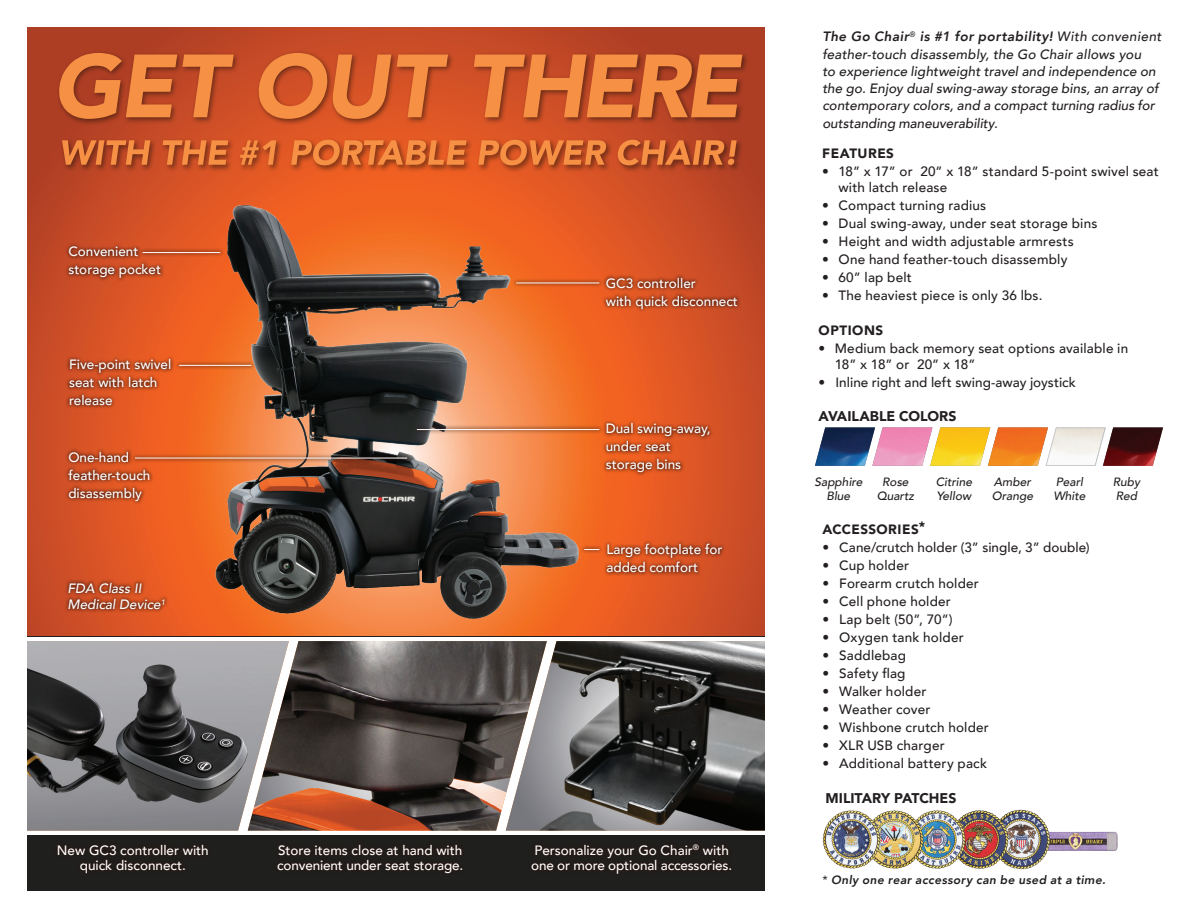
<style>
.page{position:relative;width:1188px;height:918px;background:#fff}
.page>*{position:absolute;margin:0;border:0;box-sizing:border-box;transform-origin:0 0}
.t1{font:900 14.1px "Avenir";letter-spacing:-.005em;color:#231f20}
.t2{font:500 13.5px/16.2px "Avenir";letter-spacing:.015em;color:#231f20}
.t3{font:500 13.5px/18px "Avenir";color:#fff}
.t4{font:italic 500 13.5px/17.2px "Avenir";letter-spacing:.005em;color:#231f20}
.t5{font:900 13.5px "Avenir";letter-spacing:.035em;color:#231f20}
.t6{font:italic 500 13.5px/16.5px "Avenir";color:#fff}
.t7{font:italic 500 12px/14.2px "Avenir";color:#231f20}
.t8{font:italic 800 12px "Avenir";letter-spacing:.03em;color:#231f20}
.s1{font-weight:800}
.s2{font-weight:400;font-style:normal}
</style>
<div class="page">
<svg style="left:27px;top:27px;width:738px;height:610px;background:#d05025"></svg>
<div style="left:27px;top:637px;width:738px;height:254px;background:#1f1f1e"></div>
<img style="left:195px;top:181px;width:405px;height:451px">
<div style="left:27px;top:637px;width:738px;height:198px;background:#fff"></div>
<img style="left:27px;top:641px;width:221px;height:190px">
<img style="left:248px;top:641px;width:258px;height:190px">
<img style="left:506px;top:641px;width:259px;height:190px">
<div style="left:65px;top:355px;width:110px;height:55px;background:#2e120b;opacity:.75"></div>
<div style="left:413px;top:425px;width:191px;height:9px;background:#2e120b;opacity:.75"></div>
<hr style="left:417px;top:429px;width:182px;height:1px;background:#fff">
<div style="left:580px;top:545px;width:24px;height:9px;background:#2e120b;opacity:.75"></div>
<svg style="left:584px;top:549px;width:15px;height:1px"></svg>
<div style="left:131px;top:453px;width:281px;height:10px;background:#2e120b;opacity:.75"></div>
<hr style="left:135px;top:458px;width:272px;height:1px;background:#fff">
<div style="left:175px;top:360px;width:81px;height:10px;background:#2e120b;opacity:.75"></div>
<hr style="left:179px;top:365px;width:72px;height:1px;background:#fff">
<div style="left:512px;top:278px;width:92px;height:10px;background:#2e120b;opacity:.75"></div>
<hr style="left:516px;top:283px;width:83px;height:1px;background:#fff">
<div style="left:64px;top:448px;width:90px;height:57px;background:#2e120b;opacity:.75"></div>
<div style="left:602px;top:273px;width:140px;height:40px;background:#2e120b;opacity:.75"></div>
<div style="left:602px;top:419px;width:112px;height:58px;background:#2e120b;opacity:.75"></div>
<div style="left:65px;top:243px;width:100px;height:40px;background:#2e120b;opacity:.75"></div>
<div style="left:603px;top:540px;width:123px;height:37px;background:#2e120b;opacity:.75"></div>
<div style="left:138px;top:248px;width:87px;height:9px;background:#2e120b;opacity:.75"></div>
<hr style="left:143px;top:252px;width:77px;height:1px;background:#fff">
<svg style="left:815px;top:427px;width:288px;height:39px"></svg>
<img style="left:1103px;top:427px;width:60px;height:39px">
<img style="left:822px;top:809px;width:296px;height:61px">
<div style="left:57px;top:50px;width:692px;height:77px;background:#2f170b;opacity:.6"></div>
<svg style="left:59px;top:53px;width:683px;height:66px;background:#d46732"></svg>
<div style="left:60px;top:137px;width:684px;height:36px;background:#2f170b;opacity:.6"></div>
<svg style="left:62px;top:140px;width:675px;height:25px;background:#d1672f"></svg>
<div style="left:64px;top:578px;width:105px;height:36px;background:#2e120b;opacity:.75"></div>
<div style="left:527px;top:840px;width:209px;height:38px;background:#211c1a"></div>
<div style="left:273px;top:840px;width:194px;height:37px;background:#211c1a"></div>
<p class="t3" style="left:68px;top:242px;width:94px">Convenient storage pocket</p>
<p class="t3" style="left:69px;top:355px;width:104px">Five-point swivel seat with latch release</p>
<p class="t3" style="left:68px;top:448px;width:84px">One-hand feather-touch disassembly</p>
<p class="t6" style="left:68px;top:580px;width:99px">FDA Class II<br>Medical Device<sup>1</sup></p>
<p class="t3" style="left:606px;top:274px;width:134px">GC3 controller<br>with quick disconnect</p>
<p class="t3" style="left:606px;top:419px;width:106px">Dual swing-away, under seat storage bins</p>
<p class="t3" style="left:606px;top:540px;width:118px">Large footplate for added comfort</p>
<p class="t3" style="left:57px;top:842px;width:154px;line-height:15px;text-align:center">New GC3 controller with quick disconnect.</p>
<p class="t3" style="left:277px;top:842px;width:188px;line-height:15px">Store items close at hand with convenient under seat storage.</p>
<p class="t3" style="left:531px;top:842px;width:202px;line-height:15px">Personalize your Go Chair<sup>®</sup> with one or more optional accessories.</p>
<p class="t4" style="left:822px;top:28px;width:341px"><span class="s1">The Go Chair</span><sup>®</sup> <span class="s1">is #1 for portability!</span> With convenient feather-touch disassembly, the Go Chair allows you<br>to experience lightweight travel and independence on the go. Enjoy dual swing-away storage bins, an array of contemporary colors, and a compact turning radius for outstanding maneuverability.</p>
<p class="t5" style="left:822px;top:141px;width:73px">FEATURES</p>
<p class="t2" style="left:838px;top:162px;width:322px;text-indent:-16px">• 18” x 17” or 20” x 18” standard 5-point swivel seat with latch release</p>
<p class="t2" style="left:822px;top:196px;width:165px">• Compact turning radius</p>
<p class="t2" style="left:822px;top:214px;width:277px">• Dual swing-away, under seat storage bins</p>
<p class="t2" style="left:822px;top:232px;width:253px">• Height and width adjustable armrests</p>
<p class="t2" style="left:822px;top:250px;width:247px">• One hand feather-touch disassembly</p>
<p class="t2" style="left:822px;top:269px;width:91px">• 60” lap belt</p>
<p class="t2" style="left:822px;top:287px;width:222px">• The heaviest piece is only 36 lbs.</p>
<p class="t5" style="left:819px;top:318px;width:66px">OPTIONS</p>
<p class="t2" style="left:835px;top:339px;width:295px;text-indent:-16px">• Medium back memory seat options available in<br>18” x 18” or 20” x 18”</p>
<p class="t2" style="left:819px;top:373px;width:259px">• Inline right and left swing-away joystick</p>
<p class="t1" style="left:819px;top:404px;width:139px">AVAILABLE COLORS</p>
<p class="t7" style="left:814px;top:475px;width:50px;text-align:center">Sapphire<br>Blue</p>
<p class="t7" style="left:877px;top:475px;width:39px;text-align:center">Rose<br>Quartz</p>
<p class="t7" style="left:936px;top:475px;width:38px">Citrine<br>Yellow</p>
<p class="t7" style="left:992px;top:475px;width:43px">Amber<br>Orange</p>
<p class="t7" style="left:1053px;top:475px;width:34px">Pearl<br>White</p>
<p class="t7" style="left:1113px;top:475px;width:29px">Ruby<br>Red</p>
<p class="t5" style="left:822px;top:517px;width:105px">ACCESSORIES*</p>
<p class="t2" style="left:822px;top:538px;width:269px">• Cane/crutch holder (3” single, 3” double)</p>
<p class="t2" style="left:822px;top:556px;width:88px">• Cup holder</p>
<p class="t2" style="left:822px;top:574px;width:158px">• Forearm crutch holder</p>
<p class="t2" style="left:822px;top:592px;width:130px">• Cell phone holder</p>
<p class="t2" style="left:822px;top:610px;width:132px">• Lap belt (50”, 70”)</p>
<p class="t2" style="left:822px;top:628px;width:143px">• Oxygen tank holder</p>
<p class="t2" style="left:822px;top:646px;width:85px">• Saddlebag</p>
<p class="t2" style="left:822px;top:664px;width:85px">• Safety flag</p>
<p class="t2" style="left:822px;top:682px;width:106px">• Walker holder</p>
<p class="t2" style="left:822px;top:700px;width:110px">• Weather cover</p>
<p class="t2" style="left:822px;top:718px;width:168px">• Wishbone crutch holder</p>
<p class="t2" style="left:822px;top:736px;width:124px">• XLR USB charger</p>
<p class="t2" style="left:822px;top:755px;width:166px">• Additional battery pack</p>
<p class="t1" style="left:826px;top:786px;width:132px">MILITARY PATCHES</p>
<p class="t8" style="left:822px;top:873px;width:285px"><span class="s2">*</span> Only one rear accessory can be used at a time.</p>
</div>
